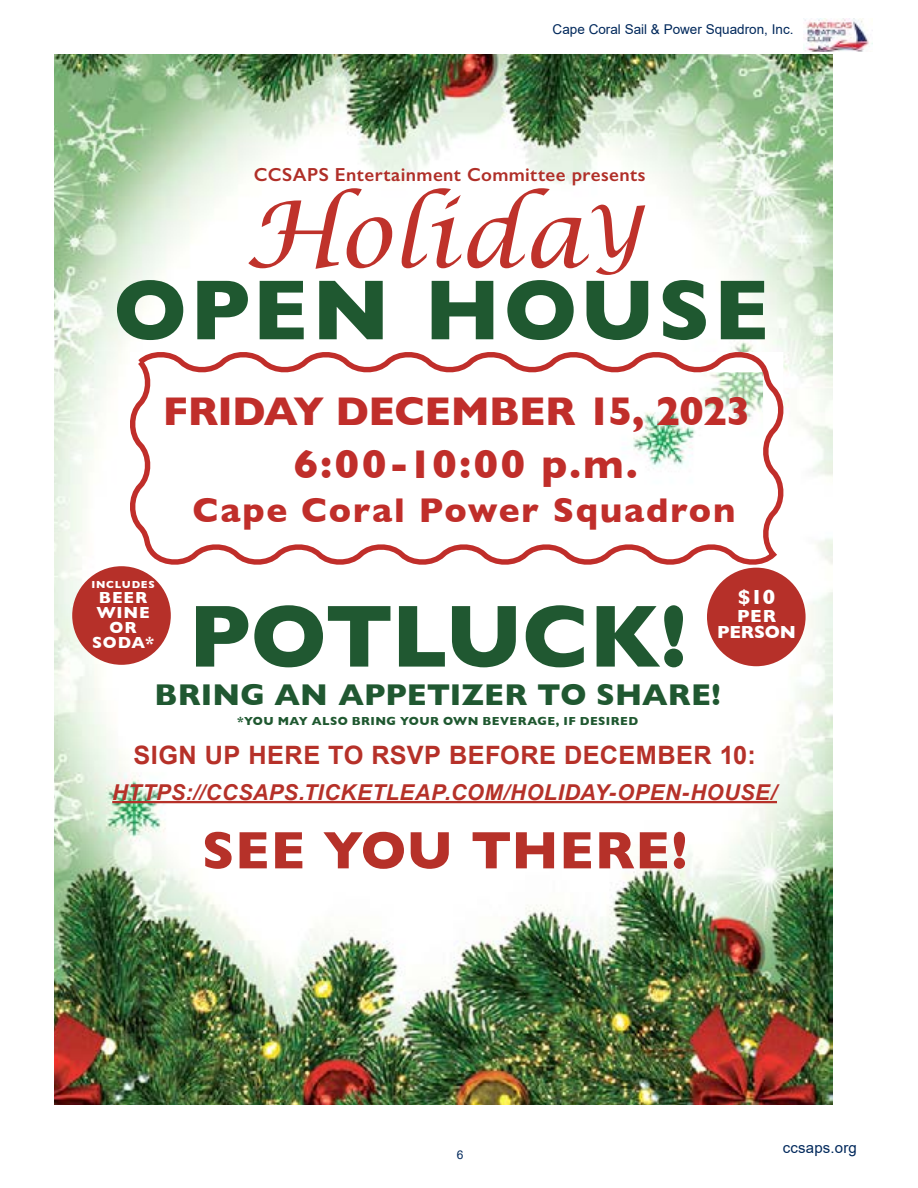
<style>
.page{position:relative;width:918px;height:1188px;background:#fff}
.page>*{position:absolute;margin:0;border:0;box-sizing:border-box;transform-origin:0 0}
.t1{font:italic 92.25px "Lucida Calligraphy";letter-spacing:-.005em;color:#bf322b}
.t2{font:700 89.4px "Gill Sans";letter-spacing:-.015em;color:#205831}
.t3{font:700 86.4px "Gill Sans";letter-spacing:.035em;color:#1f5830}
.t4{font:700 53.4px "Gill Sans";letter-spacing:.01em;color:#b63129}
.t5{font:700 40.8px/52.5px "Gill Sans";letter-spacing:-.015em;color:#c02e2a;text-align:center}
.t6{font:700 34.95px "Gill Sans";letter-spacing:.05em;color:#c02e2a}
.t7{font:700 30.6px "Gill Sans";letter-spacing:.005em;color:#205831}
.t8{font:700 25.35px "Arial";letter-spacing:.02em;color:#b63129}
.t9{font:italic 700 21.9px "Arial";letter-spacing:.015em;color:#b63129}
.t10{font:700 20.85px "Gill Sans";color:#fff}
.t11{font:600 18.9px "Gill Sans";letter-spacing:.02em;color:#b02f28}
.t12{font:700 17.85px/16.4px "Gill Sans";letter-spacing:-.01em;color:#fff;text-align:center}
.t13{font:700 16.35px/14.9px "Gill Sans";letter-spacing:.05em;color:#fff;text-align:center}
.t14{font:15px "Arial";letter-spacing:.01em;color:#00285b}
.t15{font:13.5px "Arial";color:#00285b}
.t16{font:12px "Arial";color:#00285b}
.t17{font:700 11.85px "Gill Sans";letter-spacing:.035em;color:#1f5830}
.t18{font:700 10.35px "Gill Sans";letter-spacing:.07em;color:#fff}
.s1{font-size:74.4px}
</style>
<div class="page">
<img style="left:803px;top:18px;width:69px;height:33px">
<img style="left:54px;top:54px;width:778px;height:1051px">
<div style="left:707px;top:568px;width:99px;height:98px;background:#b63029;border-radius:50%"></div>
<div style="left:72px;top:566px;width:99px;height:99px;background:#b63029;border-radius:50%"></div>
<hr style="left:112px;top:801px;width:665px;height:2px;background:#b63129">
<svg style="left:122px;top:345px;width:669px;height:227px"></svg>
<p class="t15" style="left:553px;top:20px;width:242px">Cape Coral Sail &amp; Power Squadron, Inc.</p>
<p class="t11" style="left:254px;top:163px;width:393px">CCSAPS Entertainment Committee presents</p>
<h1 class="t1" style="left:245px;top:179px;width:399px">Holida<span class="s1">Y</span></h1>
<h3 class="t3" style="left:113px;top:242px;width:657px">OPEN HOUSE</h3>
<h3 class="t5" style="left:163px;top:384px;width:589px">FRIDAY DECEMBER 15, 2023<br>6:00-10:00 p.m.</h3>
<h3 class="t6" style="left:192px;top:483px;width:544px">Cape Coral Power Squadron</h3>
<p class="t18" style="left:91px;top:577px;width:65px">INCLUDES</p>
<p class="t13" style="left:92px;top:590px;width:64px">BEER<br>WINE<br>OR<br>SODA*</p>
<p class="t10" style="left:738px;top:580px;width:39px">$10</p>
<p class="t12" style="left:717px;top:607px;width:80px">PER<br>PERSON</p>
<h2 class="t2" style="left:188px;top:565px;width:500px">POTLUCK!</h2>
<h3 class="t7" style="left:155px;top:670px;width:568px">BRING AN APPETIZER TO SHARE!</h3>
<p class="t17" style="left:237px;top:712px;width:402px">*YOU MAY ALSO BRING YOUR OWN BEVERAGE, IF DESIRED</p>
<p class="t8" style="left:133px;top:738px;width:624px">SIGN UP HERE TO RSVP BEFORE DECEMBER 10:</p>
<p class="t9" style="left:112px;top:778px;width:666px">HTTPS://CCSAPS.TICKETLEAP.COM/HOLIDAY-OPEN-HOUSE/</p>
<h3 class="t4" style="left:202px;top:808px;width:487px">SEE YOU THERE!</h3>
<p class="t16" style="left:457px;top:1146px;width:8px">6</p>
<p class="t14" style="left:783px;top:1137px;width:75px">ccsaps.org</p>
</div>
